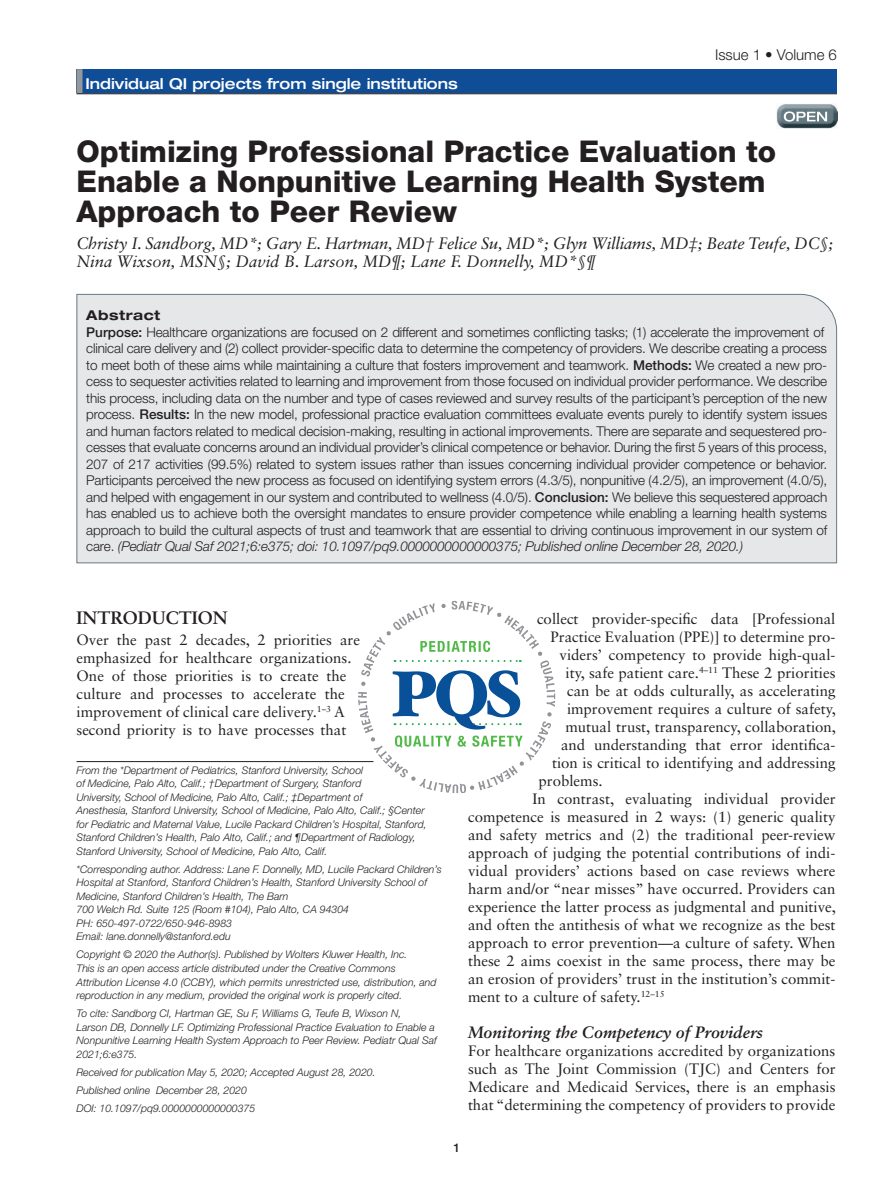
<style>
.page{position:relative;width:891px;height:1188px;background:#fff}
.page>*{position:absolute;margin:0;border:0;box-sizing:border-box;transform-origin:0 0}
.t1{font:800 30px/30px "Helvetica Neue LT Std";color:#231f20}
.t2{font:700 18px "Sabon LT Std";color:#231f20}
.t3{font:italic 16.5px/18px "Sabon LT Std";letter-spacing:-.015em;color:#231f20}
.t4{font:italic 700 16.5px "Sabon LT Std";color:#231f20}
.t5{font:15px/18px "Sabon LT Std";color:#231f20}
.t6{font:500 expanded 15px "Helvetica Neue LT Std";color:#fff}
.t7{font:300 15px "Helvetica Neue LT Std";color:#231f20}
.t8{font:300 13.5px/16.5px "Helvetica Neue LT Std";letter-spacing:-.01em;color:#231f20}
.t9{font:500 12px "Helvetica Neue LT Std";color:#231f20}
.t10{font:italic 300 10.5px/13.5px "Helvetica Neue LT Std";color:#231f20}
.s1{font-weight:700;font-stretch:expanded}
.s2{font-weight:500}
.s3{font-style:italic}
.s4{font-family:"Gandhari Unicode";font-weight:400;font-style:normal}
</style>
<div class="page">
<img style="left:776px;top:104px;width:61px;height:25px">
<svg style="left:784px;top:111px;width:43px;height:11px"></svg>
<div style="left:76px;top:294px;width:761px;height:270px;background:#e6e7e9"></div>
<hr style="left:76px;top:761px;width:298px;height:1px;background:#231f20">
<svg style="left:358px;top:601px;width:197px;height:192px"></svg>
<div style="left:76px;top:69px;width:761px;height:24px;background:#0f4d96"></div>
<div style="left:76px;top:69px;width:6px;height:24px;background:#95979a"></div>
<hr style="left:76px;top:93px;width:761px;height:1px;background:#231f20">
<p class="t6" style="left:86px;top:74px;width:374px">Individual QI projects from single institutions</p>
<p class="t7" style="left:715px;top:46px;width:123px">Issue 1 • Volume 6</p>
<h1 class="t1" style="left:76px;top:136px;width:701px">Optimizing Professional Practice Evaluation to<br>Enable a Nonpunitive Learning Health System<br>Approach to Peer Review</h1>
<p class="t3" style="left:76px;top:234px;width:758px">Christy I. Sandborg, MD*; Gary E. Hartman, MD† Felice Su, MD*; Glyn Williams, MD‡; Beate Teufe, DC§;<br>Nina Wixson, MSN§; David B. Larson, MD¶; Lane F. Donnelly, MD*§¶</p>
<p class="t8" style="left:86px;top:307px;width:743px"><span class="s1">Abstract<br></span><span class="s2">Purpose:</span> Healthcare organizations are focused on 2 different and sometimes conflicting tasks; (1) accelerate the improvement of clinical care delivery and (2) collect provider-specific data to determine the competency of providers. We describe creating a process to meet both of these aims while maintaining a culture that fosters improvement and teamwork. <span class="s2">Methods:</span> We created a new pro&shy;cess to sequester activities related to learning and improvement from those focused on individual provider performance. We describe this process, including data on the number and type of cases reviewed and survey results of the participant’s perception of the new process. <span class="s2">Results:</span> In the new model, professional practice evaluation committees evaluate events purely to identify system issues and human factors related to medical decision-making, resulting in actional improvements. There are separate and sequestered pro&shy;cesses that evaluate concerns around an individual provider’s clinical competence or behavior. During the first 5 years of this process, 207 of 217 activities (99.5%) related to system issues rather than issues concerning individual provider competence or behavior.<br>Participants perceived the new process as focused on identifying system errors (4.3/5), nonpunitive (4.2/5), an improvement (4.0/5), and helped with engagement in our system and contributed to wellness (4.0/5). <span class="s2">Conclusion:</span> We believe this sequestered approach has enabled us to achieve both the oversight mandates to ensure provider competence while enabling a learning health systems approach to build the cultural aspects of trust and teamwork that are essential to driving continuous improvement in our system of care. <span class="s3">(Pediatr Qual Saf 2021;6:e375; doi: 10.1097/pq9.0000000000000375; Published online December 28, 2020.)</span></p>
<h2 class="t2" style="left:76px;top:606px;width:153px">INTRODUCTION</h2>
<p class="t5" style="left:76px;top:630px;width:285px">Over the past 2 decades, 2 priorities are emphasized for healthcare organizations.<br>One of those priorities is to create the culture and processes to accelerate the improvement of clinical care delivery.<sup>1–3</sup> A second priority is to have processes that</p>
<p class="t10" style="left:76px;top:763px;width:352px">From the *Department of Pediatrics, Stanford University, School<br>of Medicine, Palo Alto, Calif.; †Department of Surgery, Stanford<br>University, School of Medicine, Palo Alto, Calif.; ‡Department of<br>Anesthesia, Stanford University, School of Medicine, Palo Alto, Calif.; §Center for Pediatric and Maternal Value, Lucile Packard Children’s Hospital, Stanford, Stanford Children’s Health, Palo Alto, Calif.; and ¶Department of Radiology, Stanford University, School of Medicine, Palo Alto, Calif.</p>
<p class="t10" style="left:76px;top:862px;width:367px">*Corresponding author. Address: Lane F. Donnelly, MD, Lucile Packard Children’s Hospital at Stanford, Stanford Children’s Health, Stanford University School of Medicine, Stanford Children’s Health, The Barn<br>700 Welch Rd. Suite 125 (Room <span class="s4">#</span>104), Palo Alto, CA 94304<br>PH: 650-497-0722/650-946-8983<br>Email: lane.donnelly@stanford.edu</p>
<p class="t10" style="left:76px;top:948px;width:362px">Copyright © 2020 the Author(s). Published by Wolters Kluwer Health, Inc.<br>This is an open access article distributed under the Creative Commons Attribution License 4.0 (CCBY), which permits unrestricted use, distribution, and reproduction in any medium, provided the original work is properly cited.</p>
<p class="t10" style="left:76px;top:1006px;width:362px">To cite: Sandborg CI, Hartman GE, Su F, Williams G, Teufe B, Wixson N,<br>Larson DB, Donnelly LF. Optimizing Professional Practice Evaluation to Enable a Nonpunitive Learning Health System Approach to Peer Review. Pediatr Qual Saf 2021;6:e375.</p>
<p class="t10" style="left:76px;top:1063px;width:301px;line-height:18px">Received for publication May 5, 2020; Accepted August 28, 2020.<br>Published online December 28, 2020<br>DOI: 10.1097/pq9.0000000000000375</p>
<p class="t5" style="left:537px;top:609px;width:300px">collect provider-specific data [Professional</p>
<p class="t5" style="left:551px;top:627px;width:287px">Practice Evaluation (PPE)] to determine pro-</p>
<p class="t5" style="left:560px;top:645px;width:278px">viders’ competency to provide high-qual-</p>
<p class="t5" style="left:566px;top:663px;width:272px">ity, safe patient care.<sup>4–11</sup> These 2 priorities</p>
<p class="t5" style="left:567px;top:681px;width:270px">can be at odds culturally, as accelerating</p>
<p class="t5" style="left:567px;top:699px;width:271px">improvement requires a culture of safety,</p>
<p class="t5" style="left:566px;top:717px;width:272px">mutual trust, transparency, collaboration,</p>
<p class="t5" style="left:561px;top:735px;width:276px">and understanding that error identifica-</p>
<p class="t5" style="left:552px;top:753px;width:285px">tion is critical to identifying and addressing</p>
<p class="t5" style="left:539px;top:771px;width:66px">problems.</p>
<p class="t5" style="left:533px;top:789px;width:304px">In contrast, evaluating individual provider</p>
<p class="t5" style="left:468px;top:807px;width:369px">competence is measured in 2 ways: (1) generic quality</p>
<p class="t5" style="left:468px;top:825px;width:369px">and safety metrics and (2) the traditional peer-review</p>
<p class="t5" style="left:468px;top:843px;width:369px">approach of judging the potential contributions of indi-</p>
<p class="t5" style="left:468px;top:861px;width:369px">vidual providers’ actions based on case reviews where</p>
<p class="t5" style="left:468px;top:879px;width:369px">harm and/or “near misses” have occurred. Providers can</p>
<p class="t5" style="left:468px;top:897px;width:370px">experience the latter process as judgmental and punitive,</p>
<p class="t5" style="left:468px;top:915px;width:369px">and often the antithesis of what we recognize as the best</p>
<p class="t5" style="left:468px;top:933px;width:369px">approach to error prevention—a culture of safety. When</p>
<p class="t5" style="left:468px;top:951px;width:369px">these 2 aims coexist in the same process, there may be</p>
<p class="t5" style="left:468px;top:969px;width:369px">an erosion of providers’ trust in the institution’s commit-</p>
<p class="t5" style="left:468px;top:987px;width:198px">ment to a culture of safety.<sup>12–15</sup></p>
<p class="t4" style="left:468px;top:1022px;width:296px">Monitoring the Competency of Providers</p>
<p class="t5" style="left:468px;top:1041px;width:369px;text-align:justify">For healthcare organizations accredited by organizations such as The Joint Commission (TJC) and Centers for Medicare and Medicaid Services, there is an emphasis that “determining the competency of providers to provide</p>
<p class="t9" style="left:453px;top:1140px;width:8px">1</p>
</div>
